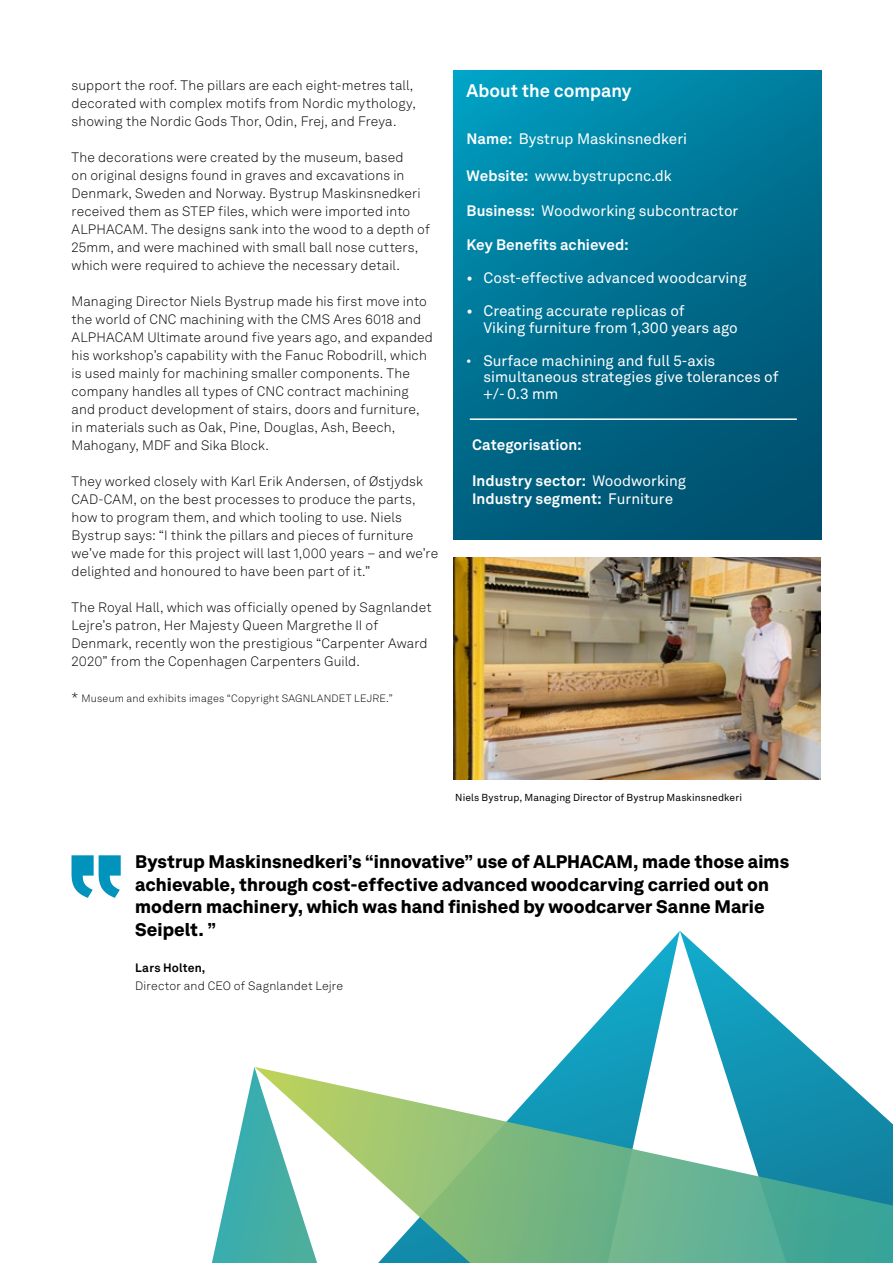
<style>
.page{position:relative;width:893px;height:1263px;background:#fff}
.page>*{position:absolute;margin:0;border:0;box-sizing:border-box;transform-origin:0 0}
.t1{font:900 18px/22.5px "Hexagon Akkurat";color:#000}
.t2{font:700 18px "Hexagon Akkurat";color:#fff}
.t3{font:15px/16.5px "Hexagon Akkurat";color:#fff}
.t4{font:700 15px/18px "Hexagon Akkurat";letter-spacing:.005em;color:#fff}
.t5{font:300 13.5px/18px "Hexagon Akkurat";letter-spacing:.01em;color:#000}
.t6{font:300 12px "Hexagon Akkurat";letter-spacing:.015em;color:#000}
.t7{font:700 12px "Hexagon Akkurat";letter-spacing:.015em;color:#000}
.t8{font:300 10.5px "Hexagon Akkurat";letter-spacing:.02em;color:#000}
.t9{font:10.05px "Hexagon Akkurat";letter-spacing:.015em;color:#000}
.s1{font-size:13.5px}
.s2{font-weight:700}
.s3{font-family:"Arial";font-size:13.5px}
.s4{font-weight:400}
</style>
<div class="page">
<img style="left:453px;top:558px;width:368px;height:222px">
<svg style="left:72px;top:855px;width:49px;height:43px"></svg>
<svg style="left:680px;top:931px;width:150px;height:136px"></svg>
<svg style="left:212px;top:931px;width:468px;height:332px"></svg>
<svg style="left:254px;top:1067px;width:639px;height:196px"></svg>
<svg style="left:454px;top:71px;width:367px;height:469px;background:#006f8f"></svg>
<hr style="left:470px;top:418px;width:327px;height:2px;background:#fff">
<p class="t5" style="left:72px;top:75px;width:346px">support the roof. The pillars are each eight-metres tall, decorated with complex motifs from Nordic mythology, showing the Nordic Gods Thor, Odin, Frej, and Freya.</p>
<p class="t5" style="left:72px;top:147px;width:360px">The decorations were created by the museum, based<br>on original designs found in graves and excavations in Denmark, Sweden and Norway. Bystrup Maskinsnedkeri received them as STEP files, which were imported into ALPHACAM. The designs sank into the wood to a depth of 25mm, and were machined with small ball nose cutters, which were required to achieve the necessary detail.</p>
<p class="t5" style="left:72px;top:291px;width:363px">Managing Director Niels Bystrup made his first move into the world of CNC machining with the CMS Ares 6018 and ALPHACAM Ultimate around five years ago, and expanded his workshop’s capability with the Fanuc Robodrill, which is used mainly for machining smaller components. The company handles all types of CNC contract machining and product development of stairs, doors and furniture, in materials such as Oak, Pine, Douglas, Ash, Beech, Mahogany, MDF and Sika Block.</p>
<p class="t5" style="left:72px;top:471px;width:368px">They worked closely with Karl Erik Andersen, of Østjydsk CAD-CAM, on the best processes to produce the parts, how to program them, and which tooling to use. Niels Bystrup says: “I think the pillars and pieces of furniture we’ve made for this project will last 1,000 years – and we’re delighted and honoured to have been part of it.”</p>
<p class="t5" style="left:72px;top:597px;width:362px">The Royal Hall, which was officially opened by Sagnlandet Lejre’s patron, Her Majesty Queen Margrethe II of Denmark, recently won the prestigious “Carpenter Award 2020” from the Copenhagen Carpenters Guild.</p>
<p class="t8" style="left:72px;top:691px;width:323px"><span class="s1">*</span> Museum and exhibits images “Copyright SAGNLANDET LEJRE.”</p>
<h1 class="t2" style="left:466px;top:77px;width:166px">About the company</h1>
<p class="t3" style="left:466px;top:130px;width:222px"><span class="s2">Name:</span> Bystrup Maskinsnedkeri</p>
<p class="t3" style="left:466px;top:167px;width:207px"><span class="s2">Website:</span> www.bystrupcnc.dk</p>
<p class="t3" style="left:466px;top:202px;width:273px"><span class="s2">Business:</span> Woodworking subcontractor</p>
<p class="t4" style="left:466px;top:235px;width:164px">Key Benefits achieved:</p>
<p class="t3" style="left:466px;top:269px;width:282px">• Cost-effective advanced woodcarving</p>
<p class="t3" style="left:483px;top:302px;width:256px;text-indent:-17px">• Creating accurate replicas of<br>Viking furniture from 1,300 years ago</p>
<p class="t3" style="left:483px;top:352px;width:297px;text-indent:-17px"><span class="s3">•</span> Surface machining and full 5-axis simultaneous strategies give tolerances of +/- 0.3 mm</p>
<p class="t4" style="left:472px;top:434px;width:111px">Categorisation:</p>
<p class="t4" style="left:472px;top:470px;width:216px">Industry sector: <span class="s4">Woodworking<br></span>Industry segment: <span class="s4">Furniture</span></p>
<p class="t9" style="left:455px;top:790px;width:288px">Niels Bystrup, Managing Director of Bystrup Maskinsnedkeri</p>
<h1 class="t1" style="left:135px;top:849px;width:655px">Bystrup Maskinsnedkeri’s “innovative” use of ALPHACAM, made those aims achievable, through cost-effective advanced woodcarving carried out on modern machinery, which was hand finished by woodcarver Sanne Marie Seipelt. ”</h1>
<p class="t7" style="left:135px;top:958px;width:72px">Lars Holten,</p>
<p class="t6" style="left:135px;top:977px;width:210px">Director and CEO of Sagnlandet Lejre</p>
</div>
